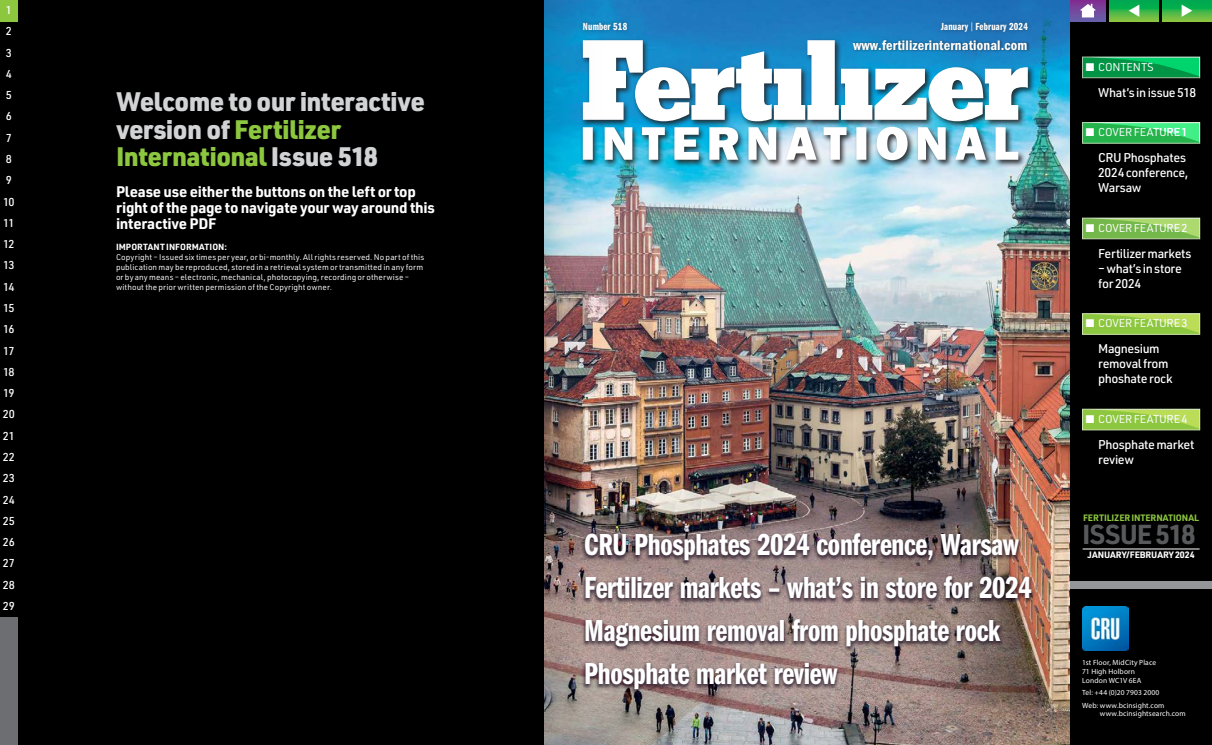
<style>
.page{position:relative;width:1212px;height:745px;background:#fff}
.page>*{position:absolute;margin:0;border:0;box-sizing:border-box;transform-origin:0 0}
.t1{font:31.5px/42.6px "Franklin Gothic Demi Cmpr";letter-spacing:-.01em;color:#fff}
.t2{font:700 26.88px "URWDIN";letter-spacing:-.04em;color:#58595b}
.t3{font:900 26.25px/27.5px "URWDIN";letter-spacing:-.025em;color:#d1d3d4}
.t4{font:700 15px/16.2px "URWDIN";letter-spacing:-.015em;color:#fff}
.t5{font:600 condensed 14.12px "Franklin Gothic";letter-spacing:.01em;color:#fff}
.t6{font:500 12.5px/15px "URWDIN";letter-spacing:-.025em;color:#fff}
.t7{font:11.25px "URWDIN";letter-spacing:-.015em;color:#fff}
.t8{font:500 11.25px/21.2px "URWDIN";letter-spacing:-.045em;color:#fff}
.t9{font:10.62px "Franklin Gothic Demi Cmpr";letter-spacing:.015em;color:#fff}
.t10{font:700 9px "URWDIN";letter-spacing:-.005em;color:#8dc63f}
.t11{font:700 9px "URWDIN";letter-spacing:-.005em;color:#fff}
.t12{font:700 8.75px "URWDIN";letter-spacing:.005em;color:#fff}
.t13{font:8.12px/10px "URWDIN";letter-spacing:.01em;color:#fff}
.t14{font:7.5px/8.8px "Myriad Pro";letter-spacing:.015em;color:#fff}
.s1{color:#8dc63f}
.s2{font-size:8.88px}
</style>
<div class="page">
<img style="left:605px;top:0;width:465px;height:744px">
<div style="left:580px;top:38px;width:455px;height:129px;background:#231f20;opacity:.9"></div>
<img style="left:605px;top:40px;width:423px;height:120px">
<div style="left:579px;top:18px;width:454px;height:19px;background:#231f20;opacity:.5"></div>
<div style="left:581px;top:532px;width:454px;height:163px;background:#0d0116;opacity:.6"></div>
<div style="left:18px;top:0;width:526px;height:744px;background:#000"></div>
<div style="left:0;top:21px;width:18px;height:22px;background:#000"></div>
<div style="left:0;top:43px;width:18px;height:21px;background:#000"></div>
<div style="left:0;top:64px;width:18px;height:21px;background:#000"></div>
<div style="left:0;top:85px;width:18px;height:21px;background:#000"></div>
<div style="left:0;top:106px;width:18px;height:22px;background:#000"></div>
<div style="left:0;top:128px;width:18px;height:21px;background:#000"></div>
<div style="left:0;top:149px;width:18px;height:21px;background:#000"></div>
<div style="left:0;top:170px;width:18px;height:21px;background:#000"></div>
<div style="left:0;top:191px;width:18px;height:22px;background:#000"></div>
<div style="left:0;top:213px;width:18px;height:21px;background:#000"></div>
<div style="left:0;top:234px;width:18px;height:21px;background:#000"></div>
<div style="left:0;top:255px;width:18px;height:21px;background:#000"></div>
<div style="left:0;top:276px;width:18px;height:22px;background:#000"></div>
<div style="left:0;top:298px;width:18px;height:21px;background:#000"></div>
<div style="left:0;top:319px;width:18px;height:21px;background:#000"></div>
<div style="left:0;top:340px;width:18px;height:21px;background:#000"></div>
<div style="left:0;top:361px;width:18px;height:22px;background:#000"></div>
<div style="left:0;top:383px;width:18px;height:21px;background:#000"></div>
<div style="left:0;top:404px;width:18px;height:21px;background:#000"></div>
<div style="left:0;top:425px;width:18px;height:21px;background:#000"></div>
<div style="left:0;top:446px;width:18px;height:22px;background:#000"></div>
<div style="left:0;top:468px;width:18px;height:21px;background:#000"></div>
<div style="left:0;top:489px;width:18px;height:21px;background:#000"></div>
<div style="left:0;top:510px;width:18px;height:21px;background:#000"></div>
<div style="left:0;top:531px;width:18px;height:22px;background:#000"></div>
<div style="left:0;top:553px;width:18px;height:21px;background:#000"></div>
<div style="left:0;top:574px;width:18px;height:21px;background:#000"></div>
<div style="left:0;top:595px;width:18px;height:22px;background:#000"></div>
<div style="left:0;top:617px;width:18px;height:21px;background:#6d6e71"></div>
<div style="left:0;top:638px;width:18px;height:21px;background:#6d6e71"></div>
<div style="left:0;top:659px;width:18px;height:21px;background:#6d6e71"></div>
<div style="left:0;top:680px;width:18px;height:22px;background:#6d6e71"></div>
<div style="left:0;top:702px;width:18px;height:21px;background:#6d6e71"></div>
<div style="left:0;top:723px;width:18px;height:21px;background:#6d6e71"></div>
<div style="left:0;top:0;width:18px;height:21px;background:#8dc63f"></div>
<div style="left:1070px;top:0;width:142px;height:744px;background:#000"></div>
<div style="left:1070px;top:581px;width:142px;height:7px;background:#939598"></div>
<img style="left:1082px;top:606px;width:46px;height:44px">
<svg style="left:1109px;top:0;width:50px;height:21px"></svg>
<svg style="left:1162px;top:0;width:50px;height:21px"></svg>
<hr style="left:1082px;top:548px;width:117px;height:1px;background:#fff">
<svg style="left:1070px;top:0;width:36px;height:21px"></svg>
<svg style="left:1078px;top:0;width:17px;height:17px"></svg>
<div style="left:1082px;top:57px;width:118px;height:21px;background:#7eb288"></div>
<svg style="left:1082px;top:57px;width:118px;height:20px;background:#0aa956"></svg>
<div style="left:1082px;top:122px;width:118px;height:21px;background:#49bd64"></div>
<svg style="left:1082px;top:122px;width:118px;height:20px;background:#39c765"></svg>
<svg style="left:1082px;top:237px;width:118px;height:2px"></svg>
<svg style="left:1082px;top:218px;width:118px;height:19px;background:#8ac35b"></svg>
<div style="left:1082px;top:313px;width:118px;height:21px;background:#97ca50"></div>
<svg style="left:1082px;top:313px;width:118px;height:20px;background:#9ecd4e"></svg>
<svg style="left:1082px;top:428px;width:118px;height:2px"></svg>
<svg style="left:1082px;top:408px;width:118px;height:20px;background:#99c64c"></svg>
<img style="left:544px;top:0;width:61px;height:744px">
<svg style="left:1129px;top:4px;width:11px;height:12px"></svg>
<svg style="left:1181px;top:4px;width:11px;height:12px"></svg>
<h3 class="t8" style="left:6px;top:-1px;width:8px">1</h3>
<h3 class="t8" style="left:3px;top:20px;width:14px">2<br>3<br>4<br>5<br>6<br>7<br>8<br>9<br>10<br>11<br>12<br>13<br>14<br>15<br>16<br>17<br>18<br>19<br>20<br>21<br>22<br>23<br>24<br>25<br>26<br>27<br>28<br>29</h3>
<h3 class="t3" style="left:116px;top:87px;width:310px">Welcome to our interactive version of <span class="s1">Fertilizer<br>International</span> Issue 518</h3>
<h3 class="t4" style="left:116px;top:182px;width:320px">Please use either the buttons on the left or top right of the page to navigate your way around this interactive PDF</h3>
<p class="t12" style="left:116px;top:240px;width:113px">IMPORTANT INFORMATION:</p>
<p class="t13" style="left:116px;top:251px;width:310px">Copyright – Issued six times per year, or bi-monthly. All rights reserved. No part of this publication may be reproduced, stored in a retrieval system or transmitted in any form or by any means – electronic, mechanical, photocopying, recording or otherwise – without the prior written permission of the Copyright owner.</p>
<h3 class="t9" style="left:583px;top:20px;width:46px">Number 518</h3>
<h3 class="t9" style="left:941px;top:20px;width:89px">January <span class="s2">|</span> February 2024</h3>
<h3 class="t5" style="left:853px;top:37px;width:176px">www.fertilizerinternational.com</h3>
<h1 class="t1" style="left:584px;top:524px;width:449px">CRU Phosphates 2024 conference, Warsaw Fertilizer markets – what’s in store for 2024<br>Magnesium removal from phosphate rock Phosphate market review</h1>
<h3 class="t7" style="left:1086px;top:59px;width:70px">■ CONTENTS</h3>
<h3 class="t6" style="left:1098px;top:84px;width:99px">What’s in issue 518</h3>
<h3 class="t7" style="left:1086px;top:125px;width:103px">■ COVER FEATURE 1</h3>
<h3 class="t6" style="left:1098px;top:150px;width:92px">CRU Phosphates<br>2024 conference,<br>Warsaw</h3>
<h3 class="t7" style="left:1086px;top:220px;width:103px">■ COVER FEATURE 2</h3>
<h3 class="t6" style="left:1098px;top:245px;width:95px">Fertilizer markets</h3>
<h3 class="t6" style="left:1098px;top:260px;width:85px">– what’s in store for 2024</h3>
<h3 class="t7" style="left:1086px;top:315px;width:103px">■ COVER FEATURE 3</h3>
<h3 class="t6" style="left:1098px;top:340px;width:76px">Magnesium removal from phoshate rock</h3>
<h3 class="t7" style="left:1086px;top:411px;width:103px">■ COVER FEATURE 4</h3>
<h3 class="t6" style="left:1098px;top:436px;width:98px">Phosphate market review</h3>
<p class="t10" style="left:1083px;top:511px;width:118px">FERTILIZER INTERNATIONAL</p>
<h2 class="t2" style="left:1082px;top:516px;width:115px">ISSUE 518</h2>
<p class="t11" style="left:1087px;top:548px;width:109px">JANUARY/FEBRUARY 2024</p>
<p class="t14" style="left:1082px;top:658px;width:75px">1st Floor, MidCity Place<br>71 High Holborn<br>London WC1V 6EA</p>
<p class="t14" style="left:1082px;top:686px;width:84px;line-height:12.2px">Tel: +44 (0)20 7903 2000<br>Web: www.bcinsight.com</p>
<p class="t14" style="left:1100px;top:709px;width:87px">www.bcinsightsearch.com</p>
</div>
